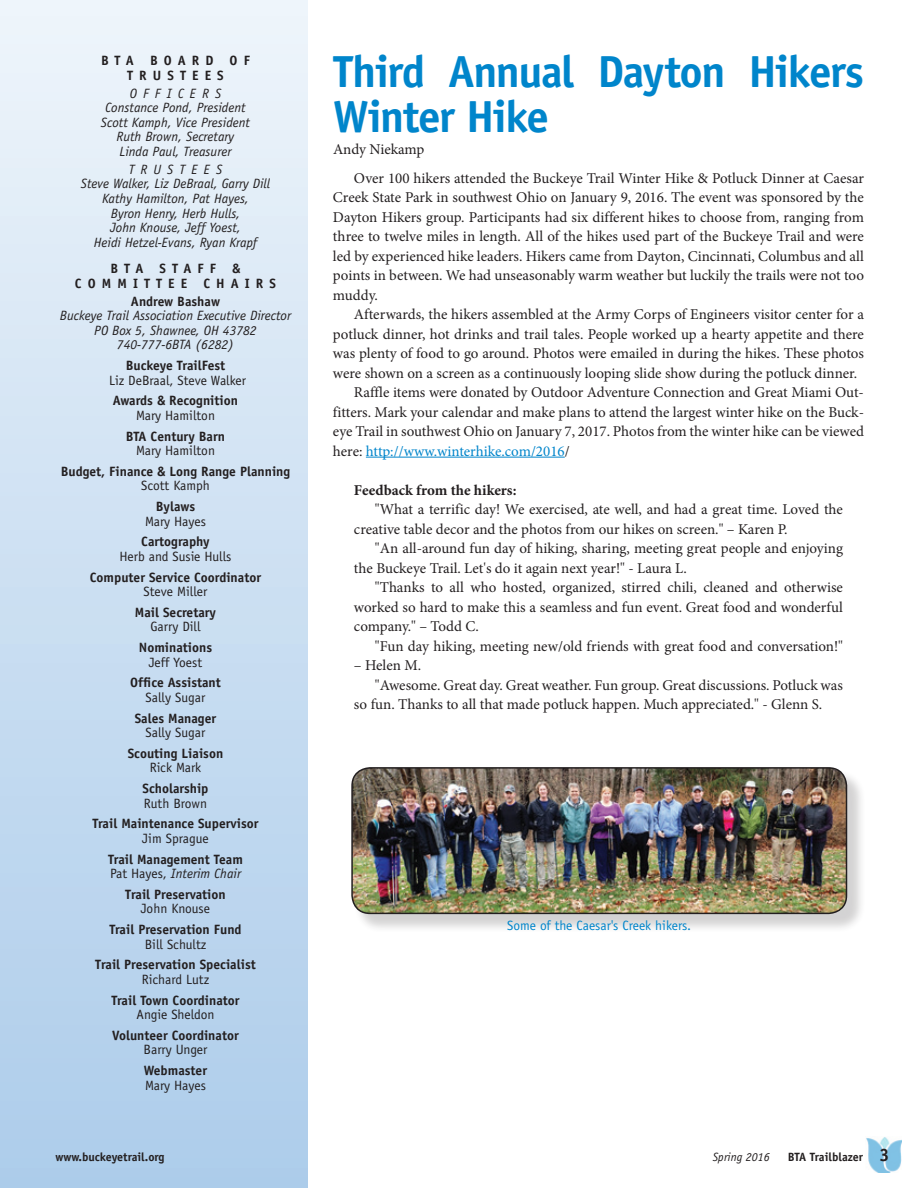
<style>
.page{position:relative;width:918px;height:1188px;background:#fff}
.page>*{position:absolute;margin:0;border:0;box-sizing:border-box;transform-origin:0 0}
.t1{font:700 45px/45px "Officina Sans Std";letter-spacing:-.03em;color:#0085cb}
.t2{font:15px/19.5px "Minion Pro";letter-spacing:-.005em;color:#231f20;text-align:justify}
.t3{font:15px "Minion Pro";color:#0085cb}
.t4{font:700 15px "Minion Pro";color:#231f20}
.t5{font:700 13.5px/17.7px "Officina Sans Std";color:#231f20}
.t6{font:italic 13.5px/14.5px "Officina Sans Std";color:#231f20;text-align:center}
.t7{font:13.5px "Officina Sans Std";color:#231f20}
.t8{font:13.5px "Officina Sans Std";color:#0085cb}
.t9{font:700 13.5px "Officina Sans Std";letter-spacing:.45em;color:#231f20}
.t10{font:700 12px "Officina Sans Std";color:#231f20}
.t11{font:italic 12px "Officina Sans Std";color:#231f20}
.s1{font-weight:400}
.s2{font-weight:400;font-style:italic}
.s3{color:#231f20}
.s4{font-size:18px}
</style>
<div class="page">
<img style="left:866px;top:1137px;width:35px;height:35px">
<div style="left:0;top:0;width:308px;height:1188px;background:linear-gradient(to bottom,#edf4fa,#acccea)"></div>
<hr style="left:366px;top:457px;width:199px;height:1px;background:#0085cb">
<div style="left:354px;top:769px;width:512px;height:164px;background:#231f20;opacity:.2"></div>
<img style="left:352px;top:768px;width:494px;height:145px">
<div style="left:351px;top:767px;width:496px;height:147px;border:2px solid #231f20;border-radius:18px"></div>
<p class="t5" style="left:101px;top:52px;width:76px">BTA Board</p>
<p class="t5" style="left:230px;top:52px;width:22px">o f</p>
<p class="t9" style="left:127px;top:67px;width:98px">Tr ustees</p>
<p class="t6" style="left:130px;top:86px;width:12px">Off</p>
<p class="t6" style="left:167px;top:86px;width:56px">icers</p>
<p class="t6" style="left:105px;top:100px;width:142px">Constance Pond, President</p>
<p class="t6" style="left:101px;top:115px;width:151px">Scott Kamph, Vice President</p>
<p class="t6" style="left:117px;top:130px;width:119px">Ruth Brown, Secretary</p>
<p class="t6" style="left:120px;top:144px;width:114px">Linda Paul, Treasurer</p>
<p class="t6" style="left:81px;top:162px;width:191px">Trustees<br>Steve Walker, Liz DeBraal, Garry Dill<br>Kathy Hamilton, Pat Hayes,<br>Byron Henry, Herb Hulls,<br>John Knouse, Jeff Yoest,<br>Heidi Hetzel-Evans, Ryan Krapf</p>
<p class="t5" style="left:110px;top:260px;width:51px">BTA Sta</p>
<p class="t5" style="left:198px;top:260px;width:44px">f f &amp;</p>
<p class="t9" style="left:75px;top:275px;width:104px">COMMITTEE</p>
<p class="t5" style="left:131px;top:274px;width:146px;text-indent:72px">CH AIRS<br>Andrew Bashaw</p>
<p class="t6" style="left:60px;top:308px;width:233px">Buckeye Trail Association Executive Director<br>PO Box 5, Shawnee, OH 43782<br>740-777-6BTA (6282)</p>
<p class="t5" style="left:126px;top:357px;width:101px">Buckeye TrailFest</p>
<p class="t7" style="left:109px;top:372px;width:139px">Liz DeBraal, Steve Walker</p>
<p class="t5" style="left:113px;top:392px;width:127px">Awards &amp; Recognition</p>
<p class="t7" style="left:136px;top:408px;width:81px">Mary Hamilton</p>
<p class="t5" style="left:126px;top:427px;width:101px">BTA Century Barn</p>
<p class="t7" style="left:136px;top:443px;width:81px">Mary Hamilton</p>
<p class="t5" style="left:61px;top:462px;width:231px">Budget, Finance &amp; Long Range Planning</p>
<p class="t7" style="left:141px;top:478px;width:70px">Scott Kamph</p>
<p class="t5" style="left:156px;top:498px;width:41px">Bylaws</p>
<p class="t7" style="left:145px;top:513px;width:63px">Mary Hayes</p>
<p class="t5" style="left:141px;top:533px;width:70px">Cartography</p>
<p class="t7" style="left:119px;top:549px;width:114px">Herb and Susie Hulls</p>
<p class="t5" style="left:90px;top:568px;width:173px">Computer Service Coordinator</p>
<p class="t7" style="left:144px;top:584px;width:65px">Steve Miller</p>
<p class="t5" style="left:135px;top:603px;width:83px">Mail Secretary</p>
<p class="t7" style="left:150px;top:619px;width:52px">Garry Dill</p>
<p class="t5" style="left:139px;top:638px;width:75px">Nominations</p>
<p class="t7" style="left:149px;top:654px;width:55px">Jeff Yoest</p>
<p class="t5" style="left:130px;top:674px;width:92px">Office Assistant</p>
<p class="t7" style="left:146px;top:690px;width:61px">Sally Sugar</p>
<p class="t5" style="left:135px;top:709px;width:83px">Sales Manager</p>
<p class="t7" style="left:146px;top:725px;width:61px">Sally Sugar</p>
<p class="t5" style="left:128px;top:744px;width:97px">Scouting Liaison</p>
<p class="t7" style="left:150px;top:760px;width:53px">Rick Mark</p>
<p class="t5" style="left:143px;top:779px;width:68px">Scholarship</p>
<p class="t7" style="left:144px;top:795px;width:65px">Ruth Brown</p>
<p class="t5" style="left:92px;top:815px;width:168px">Trail Maintenance Supervisor</p>
<p class="t7" style="left:142px;top:830px;width:68px">Jim Sprague</p>
<p class="t5" style="left:108px;top:852px;width:136px;line-height:14.5px">Trail Management Team<br><span class="s1">Pat Hayes,</span> <span class="s2">Interim Chair</span></p>
<p class="t5" style="left:125px;top:885px;width:102px">Trail Preservation</p>
<p class="t7" style="left:141px;top:901px;width:71px">John Knouse</p>
<p class="t5" style="left:109px;top:920px;width:134px">Trail Preservation Fund</p>
<p class="t7" style="left:145px;top:936px;width:63px">Bill Schultz</p>
<p class="t5" style="left:95px;top:956px;width:162px">Trail Preservation Specialist</p>
<p class="t7" style="left:142px;top:971px;width:69px">Richard Lutz</p>
<p class="t5" style="left:111px;top:991px;width:130px">Trail Town Coordinator</p>
<p class="t7" style="left:137px;top:1007px;width:79px">Angie Sheldon</p>
<p class="t5" style="left:112px;top:1026px;width:128px">Volunteer Coordinator</p>
<p class="t7" style="left:144px;top:1042px;width:65px">Barry Unger</p>
<p class="t5" style="left:144px;top:1061px;width:65px">Webmaster</p>
<p class="t7" style="left:145px;top:1077px;width:63px">Mary Hayes</p>
<h1 class="t1" style="left:333px;top:48px;width:532px">Third Annual Dayton Hikers<br>Winter Hike</h1>
<p class="t2" style="left:333px;top:140px;width:93px">Andy Niekamp</p>
<p class="t2" style="left:333px;top:168px;width:533px;text-indent:21px">Over 100 hikers attended the Buckeye Trail Winter Hike &amp; Potluck Dinner at Caesar Creek State Park in southwest Ohio on January 9, 2016. The event was sponsored by the Dayton Hikers group. Participants had six different hikes to choose from, ranging from three to twelve miles in length. All of the hikes used part of the Buckeye Trail and were led by experienced hike leaders. Hikers came from Dayton, Cincinnati, Columbus and all points in between. We had unseasonably warm weather but luckily the trails were not too muddy.</p>
<p class="t2" style="left:354px;top:305px;width:512px">Afterwards, the hikers assembled at the Army Corps of Engineers visitor center for a</p>
<p class="t2" style="left:333px;top:324px;width:533px">potluck dinner, hot drinks and trail tales. People worked up a hearty appetite and there</p>
<p class="t2" style="left:333px;top:344px;width:533px">was plenty of food to go around. Photos were emailed in during the hikes. These photos</p>
<p class="t2" style="left:333px;top:363px;width:526px">were shown on a screen as a continuously looping slide show during the potluck dinner.</p>
<p class="t2" style="left:354px;top:383px;width:512px">Raffle items were donated by Outdoor Adventure Connection and Great Miami Out-</p>
<p class="t2" style="left:333px;top:402px;width:533px">fitters. Mark your calendar and make plans to attend the largest winter hike on the Buck-</p>
<p class="t2" style="left:333px;top:422px;width:533px">eye Trail in southwest Ohio on January 7, 2017. Photos from the winter hike can be viewed</p>
<p class="t3" style="left:333px;top:441px;width:238px"><span class="s3">here:</span> http://www.winterhike.com/2016<span class="s3">/</span></p>
<p class="t4" style="left:354px;top:479px;width:164px">Feedback from the hikers:</p>
<p class="t2" style="left:354px;top:500px;width:490px;text-indent:21px">"What a terrific day! We exercised, ate well, and had a great time. Loved the creative table decor and the photos from our hikes on screen." – Karen P.</p>
<p class="t2" style="left:354px;top:539px;width:491px;text-indent:21px">"An all-around fun day of hiking, sharing, meeting great people and enjoying the Buckeye Trail. Let's do it again next year!" - Laura L.</p>
<p class="t2" style="left:354px;top:578px;width:491px;text-indent:21px">"Thanks to all who hosted, organized, stirred chili, cleaned and otherwise worked so hard to make this a seamless and fun event. Great food and wonderful company." – Todd C.</p>
<p class="t2" style="left:375px;top:636px;width:470px">"Fun day hiking, meeting new/old friends with great food and conversation!"</p>
<p class="t2" style="left:354px;top:656px;width:69px">– Helen M.</p>
<p class="t2" style="left:375px;top:675px;width:469px">"Awesome. Great day. Great weather. Fun group. Great discussions. Potluck was</p>
<p class="t2" style="left:354px;top:695px;width:470px">so fun. Thanks to all that made potluck happen. Much appreciated." - Glenn S.</p>
<p class="t8" style="left:507px;top:917px;width:186px">Some of the Caesar's Creek hikers.</p>
<p class="t10" style="left:54px;top:1153px;width:111px">www.buckeyetrail.org</p>
<p class="t11" style="left:713px;top:1150px;width:59px">Spring 2016</p>
<p class="t10" style="left:788px;top:1150px;width:103px">BTA Trailblazer <span class="s4">3</span></p>
<p class="t10" style="left:56px;top:1150px;width:111px">www.buckeyetrail.org</p>
</div>
